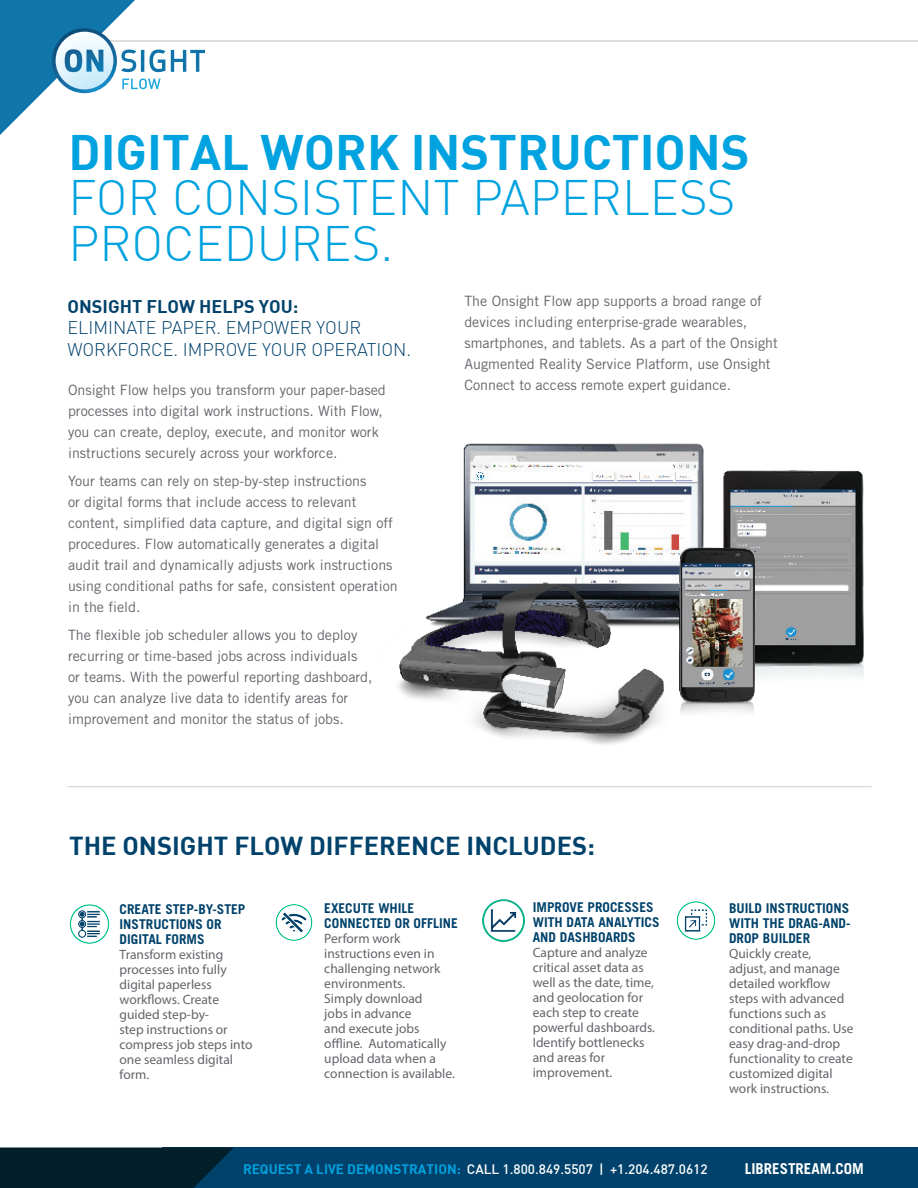
<style>
.page{position:relative;width:918px;height:1188px;background:#fff}
.page>*{position:absolute;margin:0;border:0;box-sizing:border-box;transform-origin:0 0}
.t1{font:300 48.75px/45.3px "DIN";color:#00a2df}
.t2{font:700 25.5px "DIN";color:#00426b}
.t3{font:300 18px/21.6px "DIN";color:#00426b}
.t4{font:700 18px "DIN";color:#00426b}
.t5{font:700 15px "Trade Gothic";color:#fff}
.t6{font:14.25px/21px "Trade Gothic";color:#63656a}
.t7{font:13.5px/15px "Myriad Pro";color:#63656a}
.t8{font:500 13.5px "DIN";color:#fff}
.s1{font-weight:700}
.s2{font-family:"Trade Gothic";font-weight:700;color:#00426b}
.s3{font-weight:700;color:#00a2df}
</style>
<div class="page">
<img style="left:69px;top:904px;width:41px;height:40px">
<hr style="left:54px;top:40px;width:864px;height:2px;background:#d7d6d7">
<svg style="left:0;top:0;width:205px;height:135px"></svg>
<div style="left:162px;top:1148px;width:756px;height:40px;background:#00426b"></div>
<svg style="left:0;top:1148px;width:233px;height:40px"></svg>
<hr style="left:68px;top:786px;width:804px;height:1px;background:#d7d6d7">
<img style="left:398px;top:443px;width:474px;height:344px">
<img style="left:275px;top:904px;width:38px;height:37px">
<img style="left:676px;top:901px;width:40px;height:39px">
<img style="left:482px;top:900px;width:42px;height:41px">
<p class="t1" style="left:69px;top:129px;width:682px"><span class="s1">DIGITAL WORK INSTRUCTIONS<br></span>FOR CONSISTENT PAPERLESS<br>PROCEDURES.</p>
<p class="t4" style="left:68px;top:295px;width:232px">ONSIGHT FLOW HELPS YOU:</p>
<p class="t3" style="left:68px;top:317px;width:345px">ELIMINATE PAPER. EMPOWER YOUR<br>WORKFORCE. IMPROVE YOUR OPERATION.</p>
<p class="t6" style="left:68px;top:379px;width:319px">Onsight Flow helps you transform your paper-based processes into digital work instructions. With Flow, you can create, deploy, execute, and monitor work instructions securely across your workforce.</p>
<p class="t6" style="left:68px;top:470px;width:331px">Your teams can rely on step-by-step instructions<br>or digital forms that include access to relevant content, simplified data capture, and digital sign off procedures. Flow automatically generates a digital audit trail and dynamically adjusts work instructions using conditional paths for safe, consistent operation in the field.</p>
<p class="t6" style="left:68px;top:624px;width:306px">The flexible job scheduler allows you to deploy recurring or time-based jobs across individuals or teams. With the powerful reporting dashboard, you can analyze live data to identify areas for improvement and monitor the status of jobs.</p>
<p class="t6" style="left:464px;top:290px;width:315px">The Onsight Flow app supports a broad range of devices including enterprise-grade wearables, smartphones, and tablets. As a part of the Onsight Augmented Reality Service Platform, use Onsight Connect to access remote expert guidance.</p>
<p class="t2" style="left:69px;top:829px;width:527px">THE ONSIGHT FLOW DIFFERENCE INCLUDES:</p>
<p class="t7" style="left:120px;top:902px;width:134px"><span class="s2">CREATE STEP-BY-STEP<br>INSTRUCTIONS OR<br>DIGITAL FORMS<br></span>Transform existing processes into fully digital paperless workflows. Create guided step-by-<br>step instructions or compress job steps into one seamless digital form.</p>
<p class="t7" style="left:324px;top:901px;width:135px"><span class="s2">EXECUTE WHILE<br>CONNECTED OR OFFLINE<br></span>Perform work instructions even in challenging network environments.<br>Simply download<br>jobs in advance<br>and execute jobs offline. Automatically upload data when a connection is available.</p>
<p class="t7" style="left:533px;top:900px;width:128px"><span class="s2">IMPROVE PROCESSES<br>WITH DATA ANALYTICS<br>AND DASHBOARDS<br></span>Capture and analyze critical asset data as well as the date, time, and geolocation for each step to create powerful dashboards.<br>Identify bottlenecks and areas for improvement.</p>
<p class="t7" style="left:729px;top:901px;width:126px"><span class="s2">BUILD INSTRUCTIONS<br>WITH THE DRAG-AND-<br>DROP BUILDER<br></span>Quickly create,<br>adjust, and manage detailed workflow steps with advanced functions such as conditional paths. Use easy drag-and-drop functionality to create customized digital work instructions.</p>
<p class="t8" style="left:243px;top:1160px;width:466px"><span class="s3">REQUEST A LIVE DEMONSTRATION:</span> CALL 1.800.849.5507 | +1.204.487.0612</p>
<p class="t5" style="left:745px;top:1159px;width:121px">LIBRESTREAM.COM</p>
</div>
